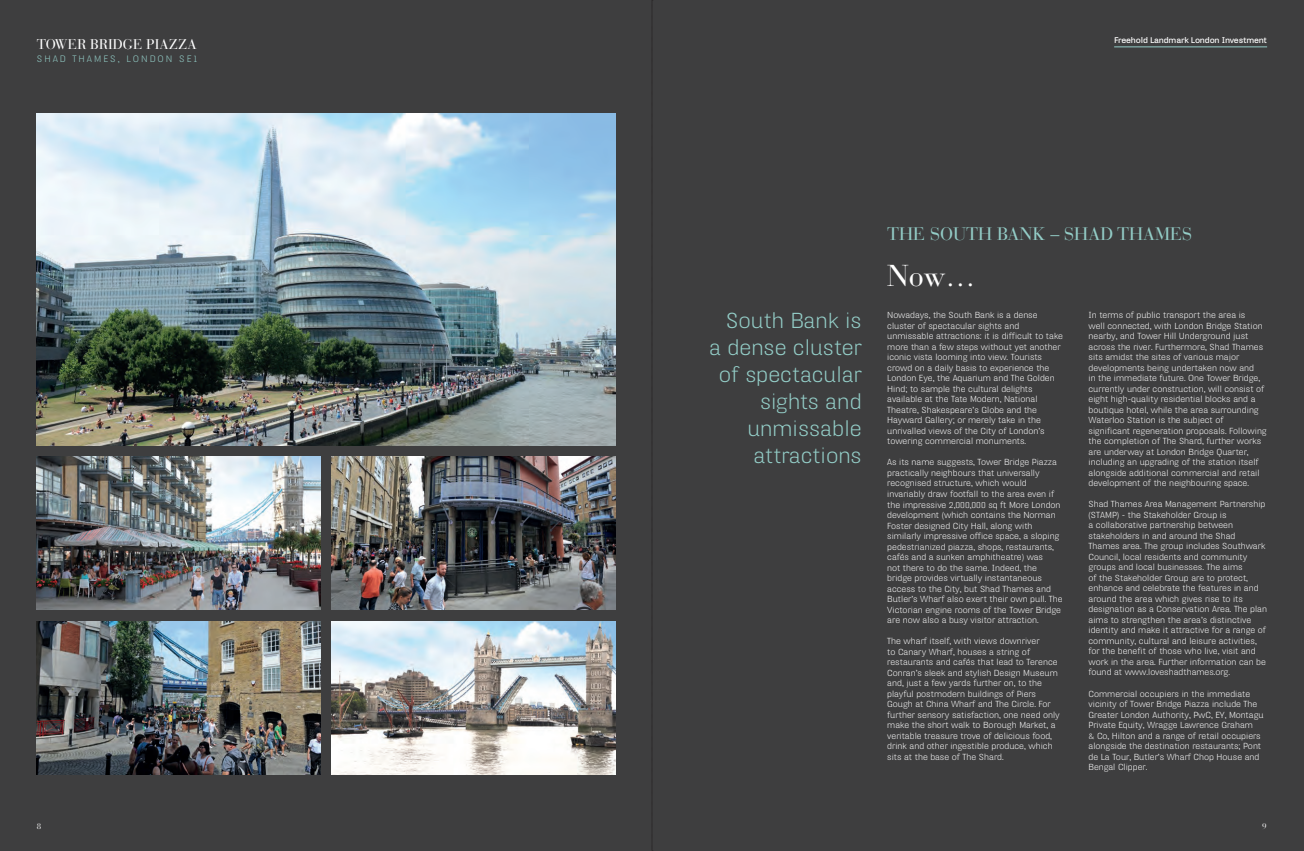
<style>
.page{position:relative;width:1304px;height:851px;background:#fff}
.page>*{position:absolute;margin:0;border:0;box-sizing:border-box;transform-origin:0 0}
.Paragraph_Style_1{font:30px "Bauer Bodoni Std";color:#fff}
.Paragraph_Style_1-2{font:300 21px/27px "Hydra Text";color:#93cdc7;text-align:right}
.Paragraph_Style_2{font:18px "Bauer Bodoni Std";color:#93cdc7}
.t1{font:14px "Bauer Bodoni Std";color:#fff}
.t2{font:300 9px "Hydra Text";letter-spacing:.22em;color:#93cdc7}
.Paragraph_Style_1-3{font:300 8.5px/10.5px "Hydra Text";color:#fff}
.t3{font:700 8px "Hydra Text";letter-spacing:-.025em;color:#fff}
.Paragraph_Style_2-2{font:8px "Bauer Bodoni Std";color:#fff}
</style>
<div class="page">
<div style="left:0;top:0;width:652px;height:850px;background:#3e3e3f"></div>
<div style="left:652px;top:0;width:652px;height:850px;background:#3e3e3f"></div>
<img style="left:37px;top:113px;width:578px;height:332px">
<img style="left:37px;top:456px;width:283px;height:153px">
<img style="left:37px;top:621px;width:283px;height:153px">
<img style="left:332px;top:621px;width:283px;height:153px">
<img style="left:332px;top:456px;width:283px;height:153px">
<hr style="left:1114px;top:47px;width:153px;height:1px;background:#93cdc7">
<svg style="left:652px;top:0;width:1px;height:851px"></svg>
<p class="t1" style="left:37px;top:35px;width:162px">TOWER BRIDGE PIAZZA</p>
<p class="t2" style="left:37px;top:53px;width:162px">SHAD THAMES, LONDON SE1</p>
<p class="t3" style="left:1114px;top:35px;width:154px">Freehold Landmark London Investment</p>
<p class="Paragraph_Style_1-2" style="left:709px;top:306px;width:154px">South Bank is a dense cluster of spectacular sights and unmissable attractions</p>
<p class="Paragraph_Style_2" style="left:887px;top:223px;width:306px">THE SOUTH BANK – SHAD THAMES</p>
<p class="Paragraph_Style_1" style="left:887px;top:257px;width:90px">Now…</p>
<p class="Paragraph_Style_1-3" style="left:887px;top:310px;width:177px">Nowadays, the South Bank is a dense cluster of spectacular sights and unmissable attractions: it is difficult to take more than a few steps without yet another iconic vista looming into view. Tourists crowd on a daily basis to experience the London Eye, the Aquarium and The Golden Hind; to sample the cultural delights available at the Tate Modern, National Theatre, Shakespeare’s Globe and the Hayward Gallery; or merely take in the unrivalled views of the City of London’s towering commercial monuments.</p>
<p class="Paragraph_Style_1-3" style="left:887px;top:457px;width:177px">As its name suggests, Tower Bridge Piazza practically neighbours that universally recognised structure, which would invariably draw footfall to the area even if the impressive 2,000,000 sq ft More London development (which contains the Norman Foster designed City Hall, along with similarly impressive office space, a sloping pedestrianized piazza, shops, restaurants, cafés and a sunken amphitheatre) was<br>not there to do the same. Indeed, the bridge provides virtually instantaneous access to the City, but Shad Thames and Butler’s Wharf also exert their own pull. The Victorian engine rooms of the Tower Bridge are now also a busy visitor attraction.</p>
<p class="Paragraph_Style_1-3" style="left:887px;top:635px;width:174px">The wharf itself, with views downriver<br>to Canary Wharf, houses a string of restaurants and cafés that lead to Terence Conran’s sleek and stylish Design Museum and, just a few yards further on, to the playful postmodern buildings of Piers Gough at China Wharf and The Circle. For further sensory satisfaction, one need only make the short walk to Borough Market, a veritable treasure trove of delicious food, drink and other ingestible produce, which sits at the base of The Shard.</p>
<p class="Paragraph_Style_1-3" style="left:1089px;top:310px;width:180px">In terms of public transport the area is<br>well connected, with London Bridge Station nearby, and Tower Hill Underground just across the river. Furthermore, Shad Thames sits amidst the sites of various major developments being undertaken now and<br>in the immediate future. One Tower Bridge, currently under construction, will consist of eight high-quality residential blocks and a boutique hotel, while the area surrounding Waterloo Station is the subject of significant regeneration proposals. Following the completion of The Shard, further works are underway at London Bridge Quarter, including an upgrading of the station itself alongside additional commercial and retail development of the neighbouring space.</p>
<p class="Paragraph_Style_1-3" style="left:1089px;top:499px;width:180px">Shad Thames Area Management Partnership (STAMP) - the Stakeholder Group is<br>a collaborative partnership between stakeholders in and around the Shad Thames area. The group includes Southwark Council, local residents and community groups and local businesses. The aims<br>of the Stakeholder Group are to protect, enhance and celebrate the features in and around the area which gives rise to its designation as a Conservation Area. The plan aims to strengthen the area’s distinctive identity and make it attractive for a range of community, cultural and leisure activities, for the benefit of those who live, visit and work in the area. Further information can be found at www.loveshadthames.org.</p>
<p class="Paragraph_Style_1-3" style="left:1089px;top:688px;width:177px">Commercial occupiers in the immediate vicinity of Tower Bridge Piazza include The Greater London Authority, PwC, EY, Montagu Private Equity, Wragge Lawrence Graham<br>&amp; Co, Hilton and a range of retail occupiers alongside the destination restaurants; Pont de La Tour, Butler’s Wharf Chop House and Bengal Clipper.</p>
<p class="Paragraph_Style_2-2" style="left:37px;top:820px;width:6px">8</p>
<p class="Paragraph_Style_2-2" style="left:1262px;top:820px;width:6px">9</p>
</div>
